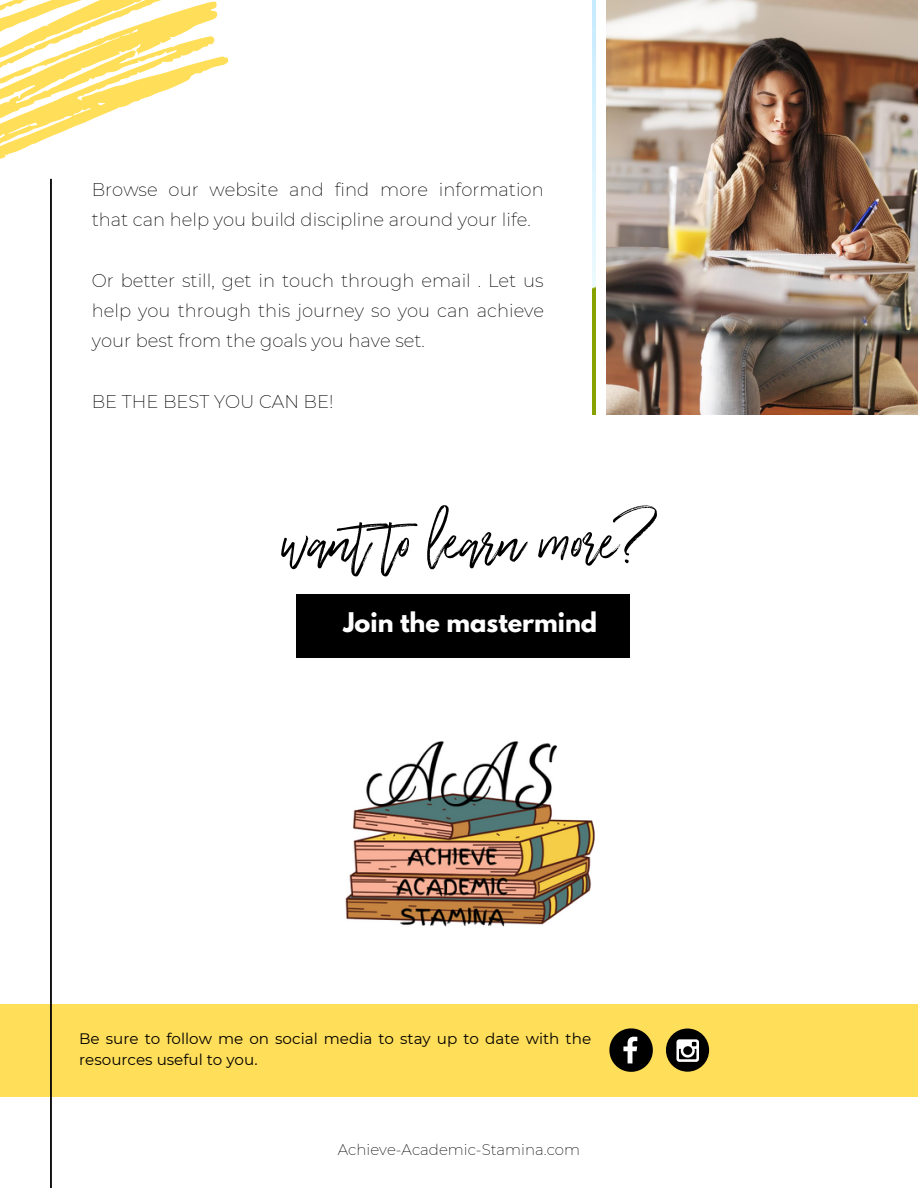
<style>
.page{position:relative;width:918px;height:1188px;background:#fff}
.page>*{position:absolute;margin:0;border:0;box-sizing:border-box;transform-origin:0 0}
.t1{font:101.25px "Wilderness Typeface";color:#000}
.t2{font:700 24px "League Spartan";color:#fff}
.t3{font:200 18px/30.3px "Montserrat";color:#000}
.t4{font:15.15px/20.9px "Montserrat";color:#000}
.t5{font:200 15px "Montserrat";color:#000}
</style>
<div class="page">
<div style="left:296px;top:594px;width:333px;height:64px;background:#000"></div>
<img style="left:606px;top:0;width:312px;height:414px">
<div style="left:0;top:1004px;width:918px;height:92px;background:#ffde59"></div>
<svg style="left:50px;top:230px;width:2px;height:958px;background:#181816"></svg>
<svg style="left:609px;top:1028px;width:44px;height:44px"></svg>
<div style="left:666px;top:1029px;width:43px;height:43px;background:#000;border-radius:50%"></div>
<svg style="left:676px;top:1039px;width:23px;height:23px"></svg>
<svg style="left:0;top:0;width:229px;height:230px"></svg>
<img style="left:345px;top:741px;width:250px;height:186px">
<p class="t3" style="left:92px;top:174px;width:453px">Browse our website and find more information that can help you build discipline around your life.</p>
<p class="t3" style="left:92px;top:265px;width:454px;text-align:justify">Or better still, get in touch through email . Let us help you through this journey so you can achieve your best from the goals you have set.</p>
<p class="t3" style="left:92px;top:387px;width:243px">BE THE BEST YOU CAN BE!</p>
<h1 class="t1" style="left:283px;top:473px;width:368px">want to learnmore?</h1>
<h2 class="t2" style="left:343px;top:611px;width:256px">Join the mastermind</h2>
<p class="t4" style="left:79px;top:1029px;width:514px">Be sure to follow me on social media to stay up to date with the resources useful to you.</p>
<p class="t5" style="left:338px;top:1141px;width:244px">Achieve-Academic-Stamina.com</p>
</div>
